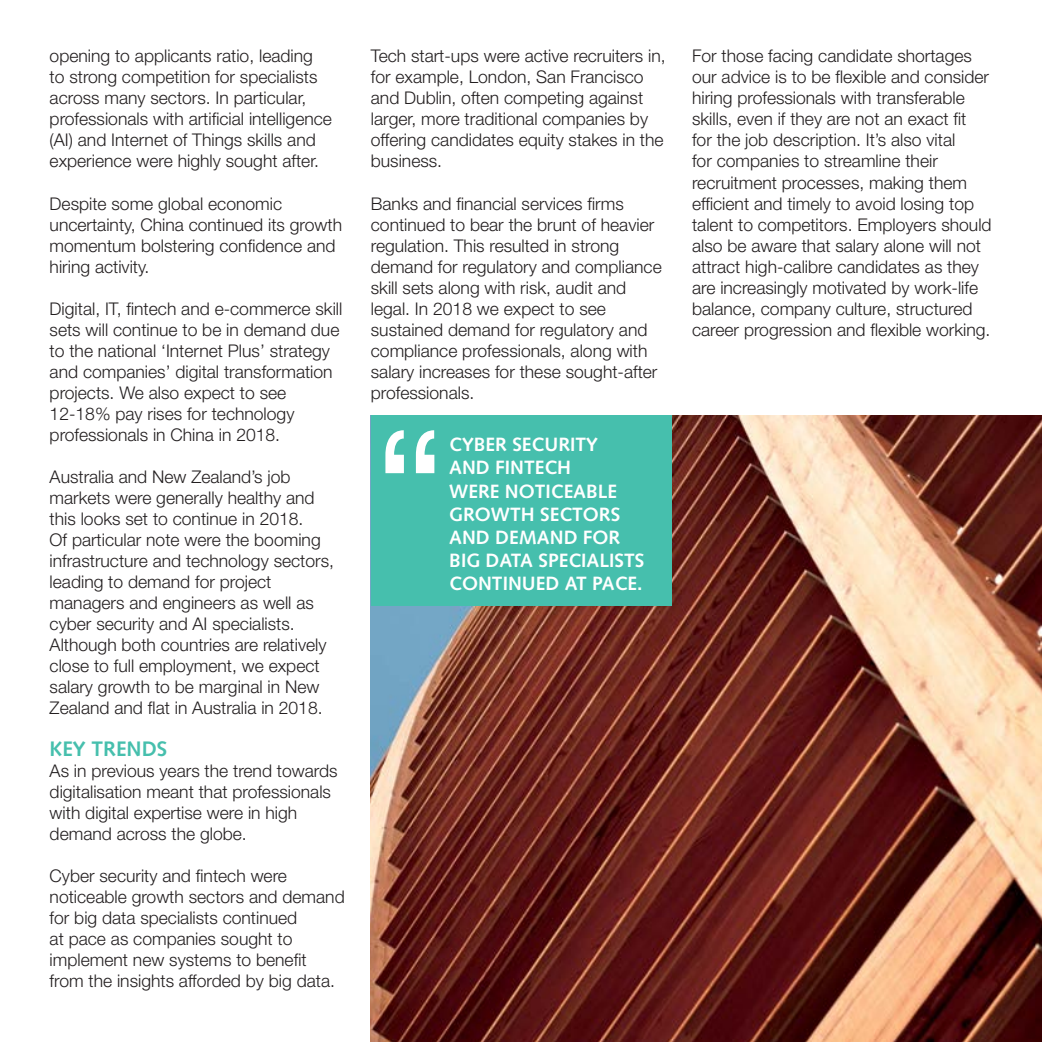
<style>
.page{position:relative;width:1042px;height:1042px;background:#fff}
.page>*{position:absolute;margin:0;border:0;box-sizing:border-box;transform-origin:0 0}
.t1{font:166.25px "Helvetica Neue LT Std";color:#fff}
.t2{font:700 21px "Syntax LT Std";color:#46bfad}
.t3{font:700 19.25px/23.1px "Syntax LT Std";color:#fff}
.t4{font:300 17.5px/21px "Helvetica Neue LT Std";color:#231f20}
</style>
<div class="page">
<img style="left:371px;top:415px;width:671px;height:627px">
<div style="left:371px;top:415px;width:300px;height:191px;background:#46bfad"></div>
<p class="t4" style="left:50px;top:48px;width:284px">opening to applicants ratio, leading to strong competition for specialists across many sectors. In particular, professionals with artificial intelligence (AI) and Internet of Things skills and experience were highly sought after.</p>
<p class="t4" style="left:50px;top:195px;width:294px">Despite some global economic uncertainty, China continued its growth momentum bolstering confidence and hiring activity.</p>
<p class="t4" style="left:50px;top:300px;width:294px">Digital, IT, fintech and e-commerce skill sets will continue to be in demand due to the national ‘Internet Plus’ strategy and companies’ digital transformation projects. We also expect to see 12-18% pay rises for technology professionals in China in 2018.</p>
<p class="t4" style="left:50px;top:468px;width:286px">Australia and New Zealand’s job markets were generally healthy and this looks set to continue in 2018.<br>Of particular note were the booming infrastructure and technology sectors, leading to demand for project managers and engineers as well as cyber security and AI specialists.<br>Although both countries are relatively close to full employment, we expect salary growth to be marginal in New Zealand and flat in Australia in 2018.</p>
<p class="t2" style="left:50px;top:736px;width:119px">KEY TRENDS</p>
<p class="t4" style="left:50px;top:762px;width:289px">As in previous years the trend towards digitalisation meant that professionals with digital expertise were in high demand across the globe.</p>
<p class="t4" style="left:50px;top:867px;width:297px">Cyber security and fintech were noticeable growth sectors and demand for big data specialists continued<br>at pace as companies sought to implement new systems to benefit from the insights afforded by big data.</p>
<p class="t4" style="left:371px;top:48px;width:296px">Tech start-ups were active recruiters in, for example, London, San Francisco and Dublin, often competing against larger, more traditional companies by offering candidates equity stakes in the business.</p>
<p class="t4" style="left:371px;top:195px;width:292px">Banks and financial services firms continued to bear the brunt of heavier regulation. This resulted in strong demand for regulatory and compliance skill sets along with risk, audit and legal. In 2018 we expect to see sustained demand for regulatory and compliance professionals, along with salary increases for these sought-after professionals.</p>
<h1 class="t1" style="left:374px;top:431px;width:72px">“</h1>
<p class="t3" style="left:449px;top:433px;width:197px">CYBER SECURITY<br>AND FINTECH<br>WERE NOTICEABLE<br>GROWTH SECTORS<br>AND DEMAND FOR<br>BIG DATA SPECIALISTS<br>CONTINUED AT PACE.</p>
<p class="t4" style="left:692px;top:48px;width:301px">For those facing candidate shortages our advice is to be flexible and consider hiring professionals with transferable skills, even if they are not an exact fit<br>for the job description. It’s also vital<br>for companies to streamline their recruitment processes, making them efficient and timely to avoid losing top talent to competitors. Employers should also be aware that salary alone will not attract high-calibre candidates as they are increasingly motivated by work-life balance, company culture, structured career progression and flexible working.</p>
</div>
